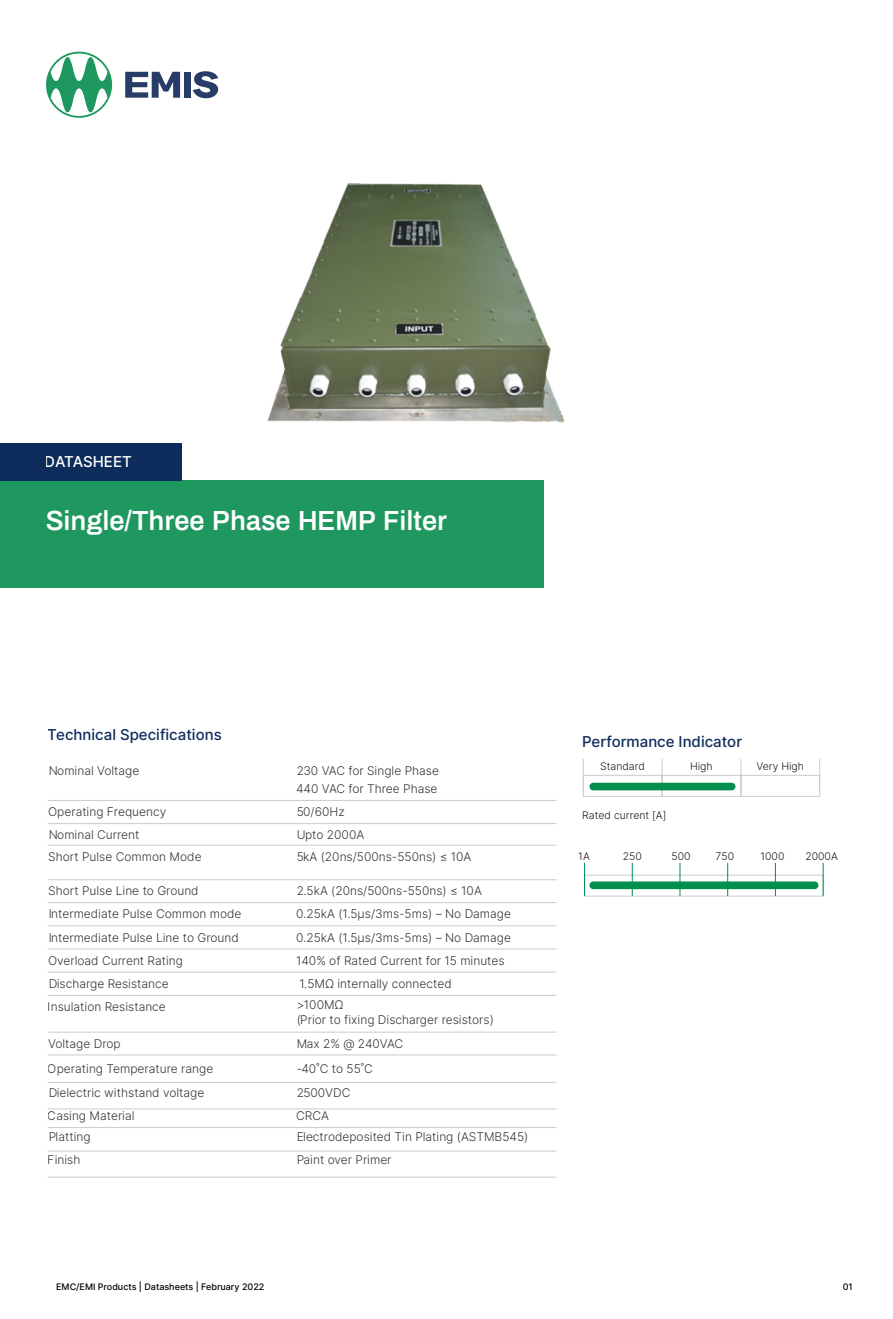
<style>
.page{position:relative;width:893px;height:1319px;background:#fff}
.page>*{position:absolute;margin:0;border:0;box-sizing:border-box;transform-origin:0 0}
.t1{font:600 27px "Archivo";color:#fff}
.t2{font:500 15px "Inter";color:#0d2c5c}
.t3{font:500 15px "Inter";letter-spacing:-.005em;color:#fff}
.t4{font:300 12px/22.8px "Inter";color:#373435}
.t5{font:300 10.5px "Inter";color:#1a1a1a}
.t6{font:300 10.5px "Inter";color:#1a1a18}
.t7{font:500 9px "Inter";color:#000}
</style>
<div class="page">
<img style="left:136px;top:71px;width:429px;height:516px">
<svg style="left:46px;top:51px;width:67px;height:67px"></svg>
<svg style="left:125px;top:72px;width:55px;height:26px"></svg>
<svg style="left:193px;top:71px;width:25px;height:27px"></svg>
<div style="left:184px;top:72px;width:7px;height:26px;background:#273c66"></div>
<div style="left:0;top:480px;width:543px;height:107px;background:#1f985f"></div>
<div style="left:0;top:443px;width:182px;height:37px;background:#0d2c5c"></div>
<hr style="left:48px;top:799px;width:508px;height:1px;background:#cbcbcb">
<hr style="left:48px;top:823px;width:508px;height:1px;background:#cbcbcb">
<hr style="left:48px;top:902px;width:508px;height:1px;background:#cbcbcb">
<hr style="left:48px;top:925px;width:508px;height:1px;background:#cbcbcb">
<hr style="left:48px;top:948px;width:508px;height:1px;background:#cbcbcb">
<hr style="left:48px;top:971px;width:508px;height:1px;background:#cbcbcb">
<hr style="left:48px;top:994px;width:508px;height:1px;background:#cbcbcb">
<hr style="left:48px;top:1031px;width:508px;height:1px;background:#cbcbcb">
<hr style="left:48px;top:1081px;width:508px;height:1px;background:#cbcbcb">
<hr style="left:48px;top:1108px;width:508px;height:1px;background:#cbcbcb">
<hr style="left:48px;top:1126px;width:508px;height:1px;background:#cbcbcb">
<hr style="left:48px;top:1150px;width:508px;height:1px;background:#cbcbcb">
<hr style="left:48px;top:1176px;width:508px;height:1px;background:#cbcbcb">
<hr style="left:48px;top:1054px;width:508px;height:1px;background:#cbcbcb">
<hr style="left:48px;top:844px;width:508px;height:1px;background:#cbcbcb">
<hr style="left:48px;top:879px;width:508px;height:1px;background:#cbcbcb">
<div style="left:583px;top:774px;width:79px;height:22px;border:1px solid #cbcbcb"></div>
<div style="left:662px;top:774px;width:79px;height:22px;border:1px solid #cbcbcb"></div>
<div style="left:740px;top:774px;width:80px;height:22px;border:1px solid #cbcbcb"></div>
<hr style="left:662px;top:758px;width:1px;height:32px;background:#cbcbcb">
<hr style="left:740px;top:758px;width:1px;height:32px;background:#cbcbcb">
<hr style="left:583px;top:758px;width:1px;height:32px;background:#cbcbcb">
<hr style="left:819px;top:758px;width:1px;height:32px;background:#cbcbcb">
<div style="left:589px;top:782px;width:146px;height:8px;background:#008f4e;border-radius:4px"></div>
<div style="left:584px;top:874px;width:239px;height:22px;border:1px solid #cbcbcb"></div>
<hr style="left:584px;top:862px;width:1px;height:33px;background:#008f4e">
<hr style="left:679px;top:862px;width:1px;height:33px;background:#008f4e">
<hr style="left:632px;top:862px;width:1px;height:33px;background:#008f4e">
<hr style="left:775px;top:862px;width:1px;height:33px;background:#008f4e">
<hr style="left:823px;top:862px;width:1px;height:33px;background:#008f4e">
<hr style="left:727px;top:862px;width:1px;height:33px;background:#008f4e">
<div style="left:589px;top:881px;width:229px;height:8px;background:#008f4e;border-radius:4px"></div>
<p class="t3" style="left:45px;top:450px;width:88px">DATASHEET</p>
<h1 class="t1" style="left:46px;top:501px;width:403px">Single/Three Phase HEMP Filter</h1>
<p class="t2" style="left:48px;top:723px;width:176px">Technical Specifications</p>
<p class="t4" style="left:48px;top:758px;width:93px">Nominal Voltage</p>
<p class="t4" style="left:296px;top:758px;width:144px">230 VAC for Single Phase</p>
<p class="t4" style="left:296px;top:800px;width:70px">50/60Hz<br>Upto 2000A</p>
<p class="t4" style="left:296px;top:777px;width:143px">440 VAC for Three Phase</p>
<p class="t4" style="left:48px;top:800px;width:120px">Operating Frequency<br>Nominal Current</p>
<p class="t4" style="left:48px;top:845px;width:155px">Short Pulse Common Mode</p>
<p class="t4" style="left:296px;top:845px;width:177px">5kA (20ns/500ns-550ns) ≤ 10A</p>
<p class="t4" style="left:48px;top:879px;width:152px">Short Pulse Line to Ground</p>
<p class="t4" style="left:296px;top:879px;width:187px">2.5kA (20ns/500ns-550ns) ≤ 10A</p>
<p class="t4" style="left:48px;top:902px;width:195px">Intermediate Pulse Common mode</p>
<p class="t4" style="left:296px;top:902px;width:216px">0.25kA (1.5µs/3ms-5ms) – No Damage</p>
<p class="t4" style="left:48px;top:925px;width:192px">Intermediate Pulse Line to Ground</p>
<p class="t4" style="left:296px;top:925px;width:216px">0.25kA (1.5µs/3ms-5ms) – No Damage</p>
<p class="t4" style="left:48px;top:948px;width:136px">Overload Current Rating</p>
<p class="t4" style="left:296px;top:948px;width:210px">140% of Rated Current for 15 minutes</p>
<p class="t4" style="left:48px;top:972px;width:122px">Discharge Resistance</p>
<p class="t4" style="left:296px;top:973px;width:157px;line-height:21px">1.5MΩ internally connected &gt;100MΩ</p>
<p class="t4" style="left:296px;top:1007px;width:199px">(Prior to fixing Discharger resistors)</p>
<p class="t4" style="left:48px;top:1031px;width:74px">Voltage Drop</p>
<p class="t4" style="left:296px;top:1031px;width:109px">Max 2% @ 240VAC</p>
<p class="t4" style="left:48px;top:1080px;width:158px">Dielectric withstand voltage</p>
<p class="t4" style="left:296px;top:1080px;width:56px">2500VDC</p>
<p class="t4" style="left:48px;top:1103px;width:88px">Casing Material</p>
<p class="t4" style="left:296px;top:1103px;width:34px">CRCA</p>
<p class="t4" style="left:296px;top:1147px;width:97px">Paint over Primer</p>
<p class="t4" style="left:48px;top:994px;width:120px">Insulation Resistance</p>
<p class="t4" style="left:48px;top:1056px;width:167px">Operating Temperature range</p>
<p class="t4" style="left:296px;top:1056px;width:78px">-40˚C to 55˚C</p>
<p class="t4" style="left:48px;top:1124px;width:44px">Platting</p>
<p class="t4" style="left:296px;top:1124px;width:234px">Electrodeposited Tin Plating (ASTMB545)</p>
<p class="t4" style="left:48px;top:1147px;width:34px">Finish</p>
<p class="t2" style="left:582px;top:730px;width:162px">Performance Indicator</p>
<p class="t5" style="left:600px;top:758px;width:46px">Standard</p>
<p class="t5" style="left:690px;top:758px;width:24px">High</p>
<p class="t5" style="left:756px;top:758px;width:49px">Very High</p>
<p class="t6" style="left:582px;top:807px;width:86px">Rated current [A]</p>
<p class="t5" style="left:578px;top:848px;width:13px">1A</p>
<p class="t5" style="left:623px;top:848px;width:21px">250</p>
<p class="t5" style="left:671px;top:848px;width:21px">500</p>
<p class="t5" style="left:715px;top:848px;width:20px">750</p>
<p class="t5" style="left:760px;top:848px;width:26px">1000</p>
<p class="t5" style="left:805px;top:848px;width:34px">2000A</p>
<p class="t7" style="left:56px;top:1279px;width:210px">EMC/EMI Products | Datasheets | February 2022</p>
<p class="t7" style="left:843px;top:1279px;width:12px">01</p>
</div>
